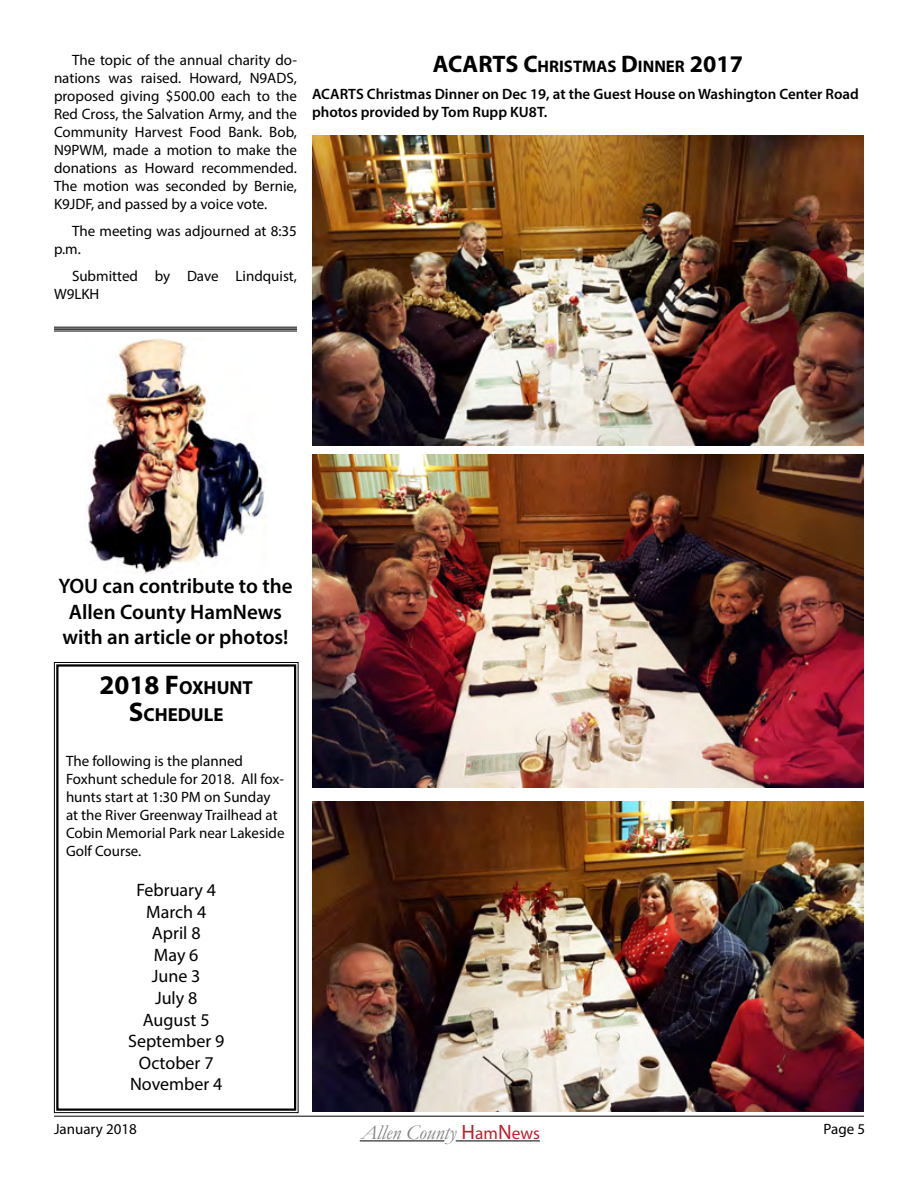
<style>
.page{position:relative;width:918px;height:1188px;background:#fff}
.page>*{position:absolute;margin:0;border:0;box-sizing:border-box;transform-origin:0 0}
.t1{font:600 21px/25.2px "Myriad Pro";color:#000;text-align:center}
.t2{font:italic 20.85px "Garamond";color:#808285}
.t3{font:700 18.9px/27px "Myriad Pro";color:#000;text-align:center}
.t4{font:18px/21.6px "Myriad Pro";color:#000;text-align:center}
.t5{font:700 16.8px "Myriad Pro";color:#000}
.t6{font:15px/18px "Myriad Pro";color:#000}
.t7{font:600 15px/18px "Myriad Pro";color:#000}
.s1{font-size:24px}
.s2{font-size:27px}
.s3{font-family:"Myriad Pro";font-style:normal;color:#be1e2d}
.s4{font-family:"Myriad Pro";font-style:normal;font-size:17.4px;color:#be1e2d}
</style>
<div class="page">
<hr style="left:360px;top:1140px;width:84px;height:1px;background:#000">
<hr style="left:456px;top:1140px;width:84px;height:1px;background:#000">
<hr style="left:54px;top:1116px;width:810px;height:1px;background:#000">
<img style="left:312px;top:455px;width:552px;height:332px">
<img style="left:312px;top:135px;width:552px;height:311px">
<img style="left:312px;top:801px;width:552px;height:311px">
<img style="left:87px;top:338px;width:179px;height:235px">
<svg style="left:54px;top:662px;width:245px;height:451px"></svg>
<div style="left:56px;top:664px;width:240px;height:447px;border:2px solid #000"></div>
<p class="t6" style="left:54px;top:51px;width:245px;text-align:justify;text-indent:18px">The topic of the annual charity do&shy;nations was raised. Howard, N9ADS, proposed giving $500.00 each to the Red Cross, the Salvation Army, and the Community Harvest Food Bank. Bob, N9PWM, made a motion to make the donations as Howard recommended.<br>The motion was seconded by Bernie, K9JDF, and passed by a voice vote.</p>
<p class="t6" style="left:54px;top:222px;width:245px;text-indent:18px">The meeting was adjourned at 8:35 p.m.</p>
<p class="t6" style="left:54px;top:267px;width:244px;text-indent:18px">Submitted by Dave Lindquist,<br>W9LKH</p>
<p class="t5" style="left:433px;top:55px;width:312px"><span class="s1">ACARTS C</span>HRISTMAS <span class="s1">D</span>INNER <span class="s1">2017</span></p>
<p class="t7" style="left:312px;top:84px;width:548px">ACARTS Christmas Dinner on Dec 19, at the Guest House on Washington Center Road photos provided by Tom Rupp KU8T.</p>
<h1 class="t1" style="left:58px;top:573px;width:236px">YOU can contribute to the<br>Allen County HamNews with an article or photos!</h1>
<p class="t3" style="left:100px;top:674px;width:155px"><span class="s2">2018 F</span>OXHUNT<br><span class="s2">S</span>CHEDULE</p>
<p class="t6" style="left:66px;top:752px;width:220px">The following is the planned<br>Foxhunt schedule for 2018. All fox&shy;hunts start at 1:30 PM on Sunday at the River Greenway Trailhead at<br>Cobin Memorial Park near Lakeside<br>Golf Course.</p>
<p class="t4" style="left:128px;top:879px;width:98px">February 4<br>March 4<br>April 8<br>May 6<br>June 3<br>July 8<br>August 5<br>September 9<br>October 7<br>November 4</p>
<p class="t6" style="left:54px;top:1120px;width:84px">January 2018</p>
<h2 class="t2" style="left:361px;top:1118px;width:180px">Allen County <span class="s3">H</span><span class="s4">am</span><span class="s3">N</span><span class="s4">ews</span></h2>
<p class="t6" style="left:824px;top:1120px;width:43px">Page 5</p>
</div>
